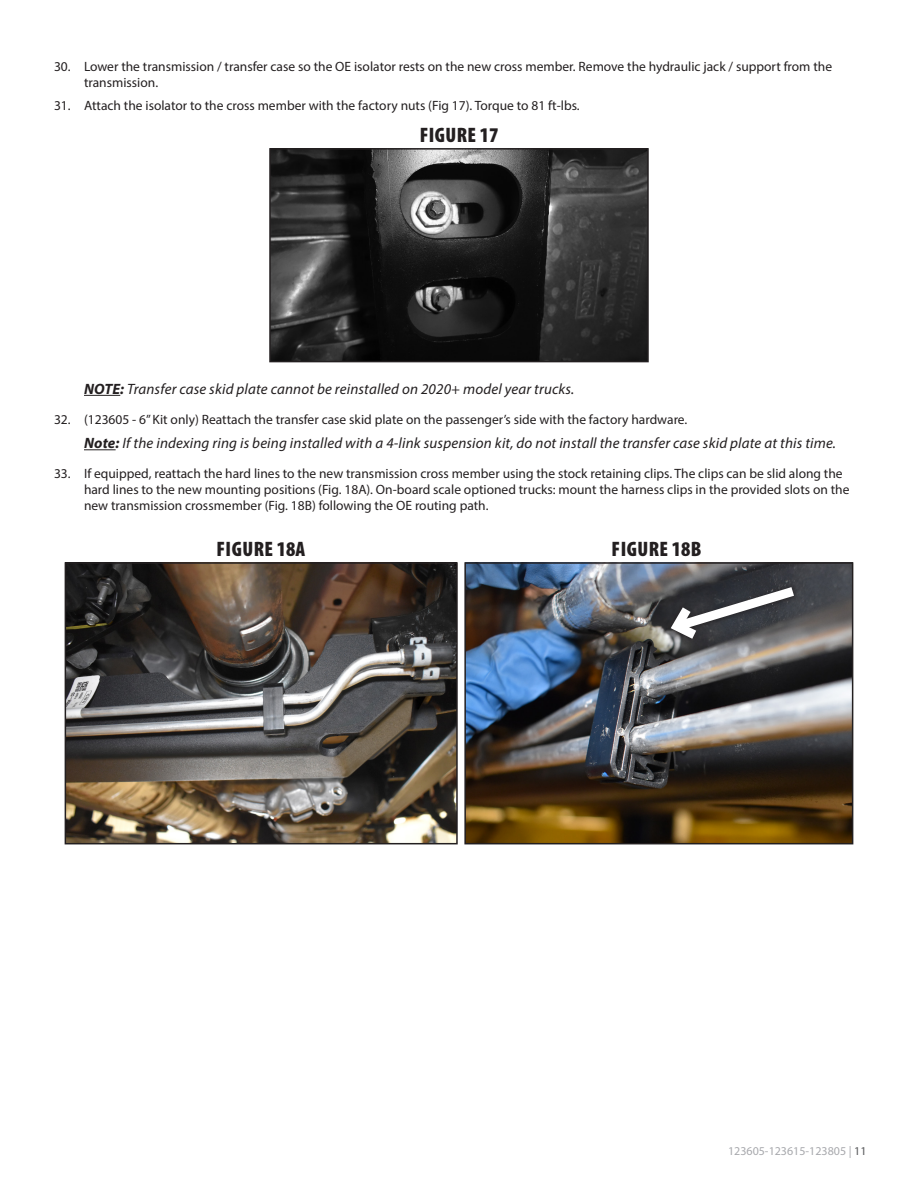
<style>
.page{position:relative;width:918px;height:1188px;background:#fff}
.page>*{position:absolute;margin:0;border:0;box-sizing:border-box;transform-origin:0 0}
.Photo-Caption{font:900 condensed 21px "Myriad Pro";letter-spacing:.02em;color:#231f20}
.Special__-_Note{font:italic 15px "Myriad Pro";letter-spacing:.01em;color:#231f20}
.t1{font:13.5px/16.2px "Myriad Pro";color:#231f20}
.t2{font:12px "Myriad Pro";color:#a8a9ad}
.s1{font-weight:700}
.s2{color:#57585a}
</style>
<div class="page">
<hr style="left:84px;top:395px;width:36px;height:1px;background:#231f20">
<hr style="left:84px;top:449px;width:32px;height:1px;background:#231f20">
<img style="left:272px;top:151px;width:374px;height:208px">
<div style="left:269px;top:148px;width:380px;height:214px;border:2px solid #231f20"></div>
<img style="left:68px;top:565px;width:387px;height:276px">
<div style="left:65px;top:562px;width:393px;height:282px;border:2px solid #231f20"></div>
<img style="left:467px;top:565px;width:383px;height:276px">
<div style="left:464px;top:562px;width:389px;height:282px;border:2px solid #231f20"></div>
<svg style="left:664px;top:580px;width:140px;height:67px;background:#606164"></svg>
<p class="t1" style="left:84px;top:58px;width:750px;text-indent:-30px">30. Lower the transmission / transfer case so the OE isolator rests on the new cross member. Remove the hydraulic jack / support from the transmission.</p>
<p class="t1" style="left:54px;top:97px;width:527px">31. Attach the isolator to the cross member with the factory nuts (Fig 17). Torque to 81 ft-lbs.</p>
<p class="Photo-Caption" style="left:420px;top:121px;width:80px">FIGURE 17</p>
<p class="Special__-_Note" style="left:84px;top:380px;width:492px"><span class="s1">NOTE:</span> Transfer case skid plate cannot be reinstalled on 2020+ model year trucks.</p>
<p class="t1" style="left:54px;top:411px;width:635px">32. (123605 - 6” Kit only) Reattach the transfer case skid plate on the passenger’s side with the factory hardware.</p>
<p class="Special__-_Note" style="left:84px;top:434px;width:754px"><span class="s1">Note:</span> If the indexing ring is being installed with a 4-link suspension kit, do not install the transfer case skid plate at this time.</p>
<p class="t1" style="left:84px;top:465px;width:767px;text-indent:-30px">33. If equipped, reattach the hard lines to the new transmission cross member using the stock retaining clips. The clips can be slid along the hard lines to the new mounting positions (Fig. 18A). On-board scale optioned trucks: mount the harness clips in the provided slots on the new transmission crossmember (Fig. 18B) following the OE routing path.</p>
<p class="Photo-Caption" style="left:217px;top:535px;width:90px">FIGURE 18A</p>
<p class="Photo-Caption" style="left:612px;top:535px;width:91px">FIGURE 18B</p>
<p class="t2" style="left:728px;top:1143px;width:140px">123605-123615-123805 | <span class="s2">11</span></p>
</div>
